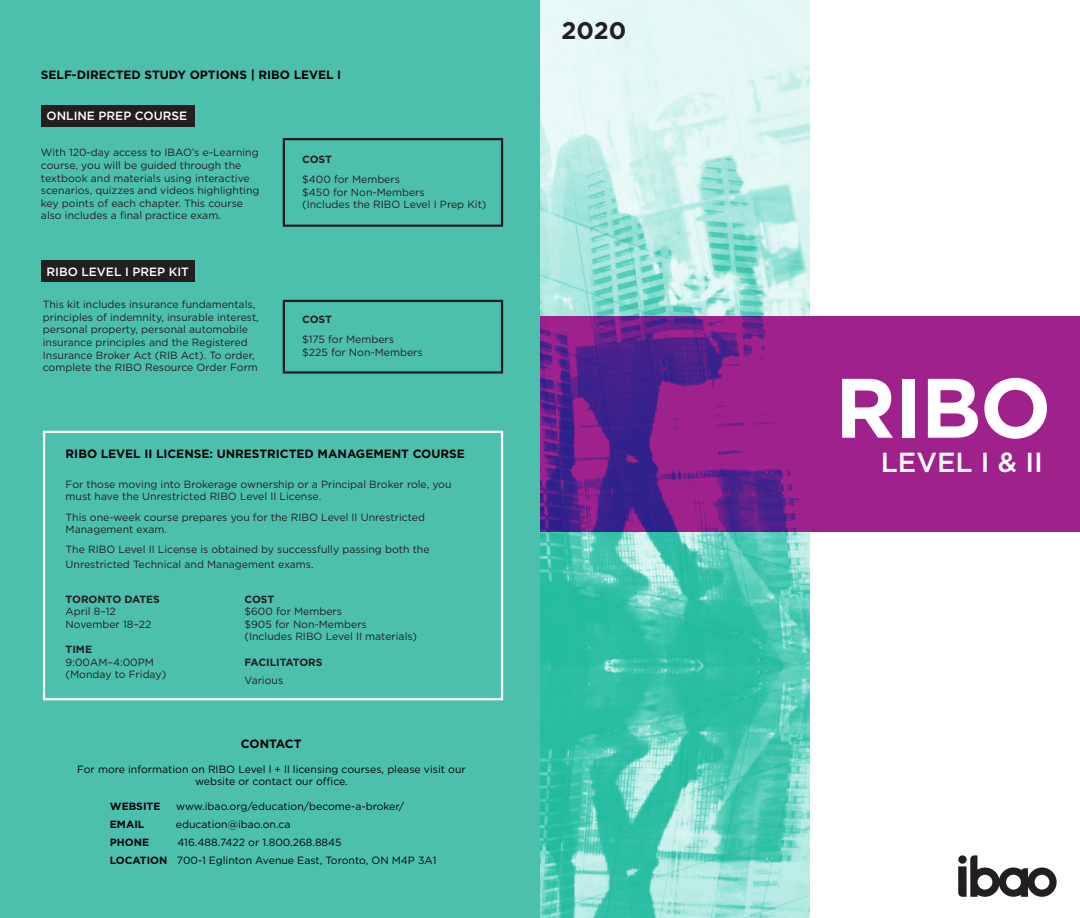
<style>
.page{position:relative;width:1080px;height:918px;background:#fff}
.page>*{position:absolute;margin:0;border:0;box-sizing:border-box;transform-origin:0 0}
.t1{font:700 84.15px "Gotham";color:#fff}
.t2{font:500 27.6px "Gotham";color:#fff}
.t3{font:700 24px "Gotham";color:#231f20}
.t4{font:700 12px "Gotham";color:#020304}
.t5{font:500 12px "Gotham";color:#fff}
.t6{font:10.5px/12.6px "Gotham";color:#231f20}
.t7{font:10.5px/12.6px "Gotham";color:#020304;text-align:center}
.t8{font:700 10.5px "Gotham";letter-spacing:-.005em;color:#231f20}
.t9{font:700 10.5px "Gotham";color:#020304}
.s1{font-weight:700}
</style>
<div class="page">
<div style="left:0;top:0;width:540px;height:918px;background:#4dc0ad"></div>
<img style="left:540px;top:0;width:270px;height:918px">
<svg style="left:958px;top:855px;width:99px;height:42px"></svg>
<div style="left:958px;top:855px;width:9px;height:9px;background:#231f20;border-radius:50%"></div>
<svg style="left:540px;top:316px;width:540px;height:216px;background:#88218b"></svg>
<div style="left:41px;top:105px;width:153px;height:21px;background:#231f20"></div>
<div style="left:41px;top:261px;width:153px;height:21px;background:#231f20"></div>
<div style="left:283px;top:138px;width:220px;height:89px;border:2px solid #231f20"></div>
<div style="left:283px;top:300px;width:220px;height:74px;border:2px solid #231f20"></div>
<div style="left:43px;top:431px;width:460px;height:269px;border:2px solid #fff"></div>
<p class="t4" style="left:41px;top:67px;width:302px">SELF-DIRECTED STUDY OPTIONS | RIBO LEVEL I</p>
<p class="t5" style="left:47px;top:108px;width:142px">ONLINE PREP COURSE</p>
<p class="t6" style="left:41px;top:146px;width:220px">With 120-day access to IBAO’s e-Learning course, you will be guided through the textbook and materials using interactive scenarios, quizzes and videos highlighting key points of each chapter. This course also includes a final practice exam.</p>
<p class="t8" style="left:302px;top:152px;width:31px">COST</p>
<p class="t6" style="left:302px;top:173px;width:99px">$400 for Members</p>
<p class="t6" style="left:302px;top:185px;width:124px">$450 for Non-Members</p>
<p class="t6" style="left:302px;top:198px;width:186px">(Includes the RIBO Level I Prep Kit)</p>
<p class="t5" style="left:47px;top:264px;width:144px">RIBO LEVEL I PREP KIT</p>
<p class="t6" style="left:43px;top:298px;width:218px">This kit includes insurance fundamentals, principles of indemnity, insurable interest, personal property, personal automobile insurance principles and the Registered Insurance Broker Act (RIB Act). To order, complete the RIBO Resource Order Form</p>
<p class="t8" style="left:302px;top:312px;width:31px">COST</p>
<p class="t6" style="left:302px;top:333px;width:93px">$175 for Members</p>
<p class="t6" style="left:302px;top:345px;width:122px">$225 for Non-Members</p>
<p class="t4" style="left:66px;top:446px;width:401px">RIBO LEVEL II LICENSE: UNRESTRICTED MANAGEMENT COURSE</p>
<p class="t6" style="left:66px;top:478px;width:387px">For those moving into Brokerage ownership or a Principal Broker role, you must have the Unrestricted RIBO Level II License.</p>
<p class="t6" style="left:66px;top:510px;width:361px">This one-week course prepares you for the RIBO Level II Unrestricted<br>Management exam.</p>
<p class="t6" style="left:66px;top:542px;width:366px;line-height:15px">The RIBO Level II License is obtained by successfully passing both the<br>Unrestricted Technical and Management exams.</p>
<p class="t8" style="left:245px;top:592px;width:31px">COST</p>
<p class="t6" style="left:245px;top:605px;width:99px">$600 for Members</p>
<p class="t6" style="left:245px;top:618px;width:124px">$905 for Non-Members</p>
<p class="t6" style="left:245px;top:630px;width:174px">(Includes RIBO Level II materials)</p>
<p class="t8" style="left:245px;top:655px;width:80px">FACILITATORS</p>
<p class="t6" style="left:245px;top:673px;width:40px">Various</p>
<p class="t8" style="left:66px;top:592px;width:96px">TORONTO DATES</p>
<p class="t6" style="left:66px;top:605px;width:52px">April 8–12</p>
<p class="t6" style="left:66px;top:618px;width:87px">November 18–22</p>
<p class="t8" style="left:66px;top:642px;width:28px">TIME</p>
<p class="t6" style="left:66px;top:655px;width:90px">9:00AM–4:00PM</p>
<p class="t6" style="left:66px;top:668px;width:102px">(Monday to Friday)</p>
<p class="t4" style="left:241px;top:736px;width:62px">CONTACT</p>
<p class="t7" style="left:77px;top:762px;width:390px">For more information on RIBO Level l + ll licensing courses, please visit our website or contact our office.</p>
<p class="t9" style="left:110px;top:800px;width:52px">WEBSITE</p>
<p class="t7" style="left:176px;top:800px;width:230px">www.ibao.org/education/become-a-broker/</p>
<p class="t9" style="left:110px;top:818px;width:36px">EMAIL</p>
<p class="t7" style="left:176px;top:818px;width:116px">education@ibao.on.ca</p>
<p class="t9" style="left:110px;top:836px;width:41px">PHONE</p>
<p class="t7" style="left:177px;top:836px;width:166px">416.488.7422 or 1.800.268.8845</p>
<p class="t7" style="left:110px;top:854px;width:328px"><span class="s1">LOCATION</span> 700-1 Eglinton Avenue East, Toronto, ON M4P 3A1</p>
<p class="t3" style="left:562px;top:14px;width:66px">2020</p>
<p class="t1" style="left:835px;top:352px;width:218px">RIBO</p>
<p class="t2" style="left:881px;top:444px;width:164px">LEVEL I &amp; II</p>
</div>
